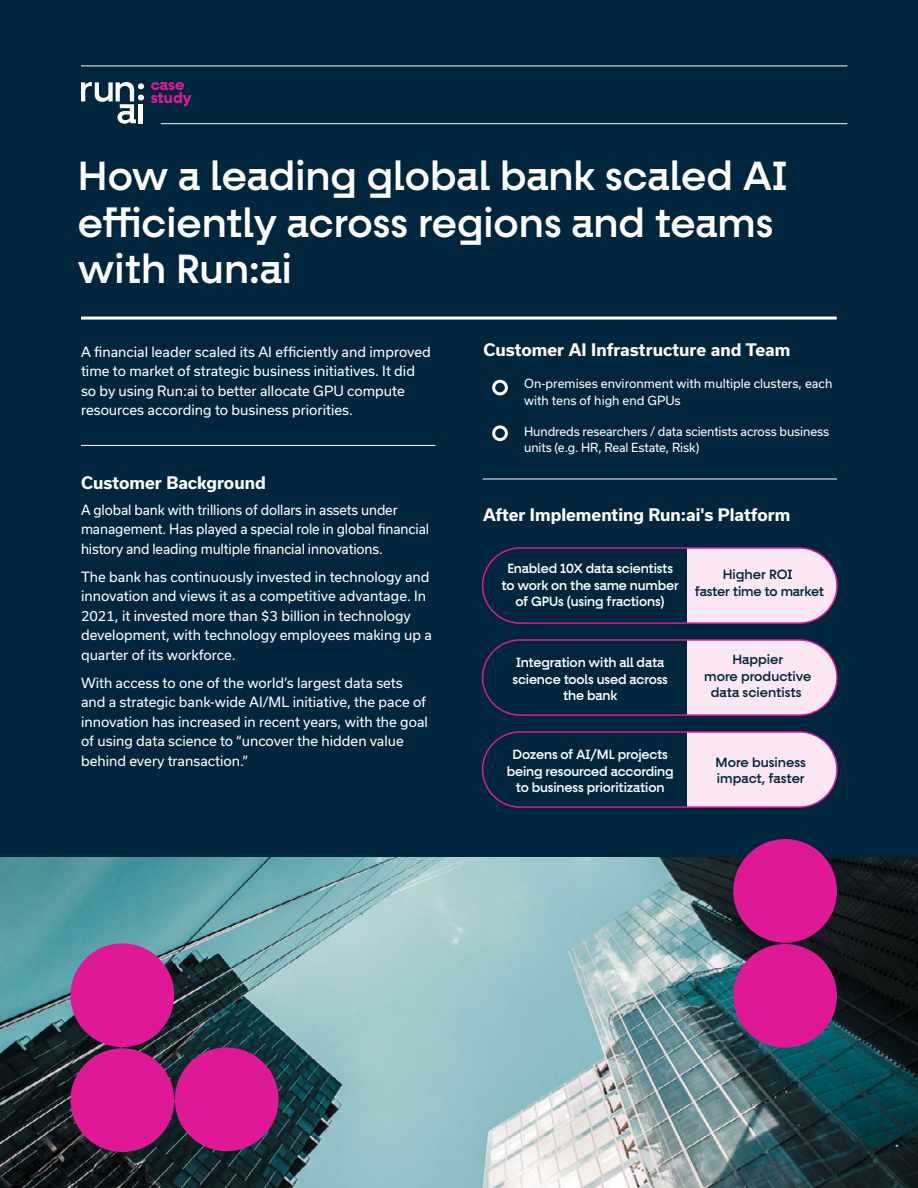
<style>
.page{position:relative;width:918px;height:1188px;background:#00263e}
.page>*{position:absolute;margin:0;border:0;box-sizing:border-box;transform-origin:0 0}
.t1{font:500 41.1px/46.5px "Fractul";color:#fff}
.t2{font:700 16.5px "Usual";color:#fff}
.t3{font:700 15.45px/12.5px "Fractul";color:#df1995}
.t4{font:13.5px/19.5px "Usual";color:#fff}
.t5{font:500 13.5px/16.5px "Fractul";letter-spacing:-.01em;color:#fff;text-align:center}
.t6{font:500 13.5px/16.2px "Fractul";color:#00263e;text-align:center}
.t7{font:12px/16.5px "Usual";letter-spacing:-.01em;color:#fff}
.s1{color:#00263e}
</style>
<div class="page">
<img style="left:0;top:858px;width:918px;height:330px">
<hr style="left:81px;top:66px;width:766px;height:1px;background:#fff">
<hr style="left:161px;top:123px;width:686px;height:1px;background:#fff">
<svg style="left:81px;top:82px;width:63px;height:42px"></svg>
<hr style="left:139px;top:104px;width:4px;height:19px;background:#fff">
<hr style="left:81px;top:317px;width:756px;height:3px;background:#fff">
<hr style="left:81px;top:445px;width:354px;height:1px;background:#fff">
<hr style="left:483px;top:479px;width:354px;height:1px;background:#fff">
<div style="left:492px;top:380px;width:16px;height:15px;border:3px solid #fff;border-radius:50%"></div>
<div style="left:492px;top:425px;width:16px;height:16px;border:3px solid #fff;border-radius:50%"></div>
<div style="left:688px;top:548px;width:149px;height:75px;background:#fce8f4"></div>
<div style="left:482px;top:547px;width:356px;height:77px;border:2px solid #df1995;border-radius:38px"></div>
<div style="left:688px;top:640px;width:149px;height:75px;background:#fce8f4"></div>
<div style="left:482px;top:639px;width:356px;height:77px;border:2px solid #df1995;border-radius:38px"></div>
<div style="left:688px;top:732px;width:149px;height:75px;background:#fce8f4"></div>
<div style="left:482px;top:731px;width:356px;height:77px;border:2px solid #df1995;border-radius:38px"></div>
<div style="left:70px;top:943px;width:104px;height:104px;background:#df1995;border-radius:50%"></div>
<div style="left:70px;top:1048px;width:104px;height:104px;background:#df1995;border-radius:50%"></div>
<div style="left:175px;top:1047px;width:104px;height:104px;background:#df1995;border-radius:50%"></div>
<div style="left:733px;top:839px;width:104px;height:104px;background:#df1995;border-radius:50%"></div>
<div style="left:733px;top:944px;width:104px;height:104px;background:#df1995;border-radius:50%"></div>
<p class="t3" style="left:151px;top:79px;width:42px">case study</p>
<h1 class="t1" style="left:78px;top:153px;width:711px">How a leading global bank scaled AI efficiently across regions and teams with Run:ai</h1>
<p class="t4" style="left:81px;top:342px;width:351px">A financial leader scaled its AI efficiently and improved time to market of strategic business initiatives It. did so by using Run:ai to better allocate GPU compute resources according to business priorities.</p>
<p class="t2" style="left:81px;top:473px;width:186px">Customer Background</p>
<p class="t4" style="left:81px;top:500px;width:350px">A global bank with trillions of dollars in assets under management. Has played a special role in global financial history and leading multiple financial innovations.</p>
<p class="t4" style="left:81px;top:567px;width:352px">The bank has continuously invested in technology and innovation and views it as a competitive advantage In.<br>2021, it invested more than $3 billion in technology development, with technology employees making up a quarter of its workforce.</p>
<p class="t4" style="left:81px;top:673px;width:349px">With access to one of the world s’ largest data sets and a strategic bank-wide AI/ML initiative, the pace of innovation has increased in recent years, with the goal of using data science to “uncover the hidden value behind every transaction “.</p>
<p class="t2" style="left:470px;top:340px;width:322px"><span class="s1">•</span> Customer AI Infrastructure and Team</p>
<p class="t7" style="left:524px;top:375px;width:310px">On-premises environment with multiple clusters, each with tens of high end GPUs</p>
<p class="t7" style="left:524px;top:423px;width:306px">Hundreds researchers / data scientists across business units g.e( . HR, Real Estate, Risk(</p>
<p class="t2" style="left:470px;top:505px;width:322px"><span class="s1">•</span> After Implementing Run:ai s' Platform</p>
<p class="t5" style="left:502px;top:560px;width:179px">Enabled 10X data scientists to work on the same number of GPUs (using fractions(</p>
<p class="t6" style="left:695px;top:566px;width:131px;line-height:17.2px">Higher ROI<br>faster time to market</p>
<p class="t5" style="left:512px;top:654px;width:157px">Integration with all data science tools used across the bank</p>
<p class="t6" style="left:704px;top:652px;width:109px">Happier<br>more productive data scientists</p>
<p class="t5" style="left:507px;top:746px;width:169px">Dozens of AI/ML projects being resourced according to business prioritization</p>
<p class="t6" style="left:716px;top:754px;width:92px;text-align:left">More business impact, faster</p>
</div>
